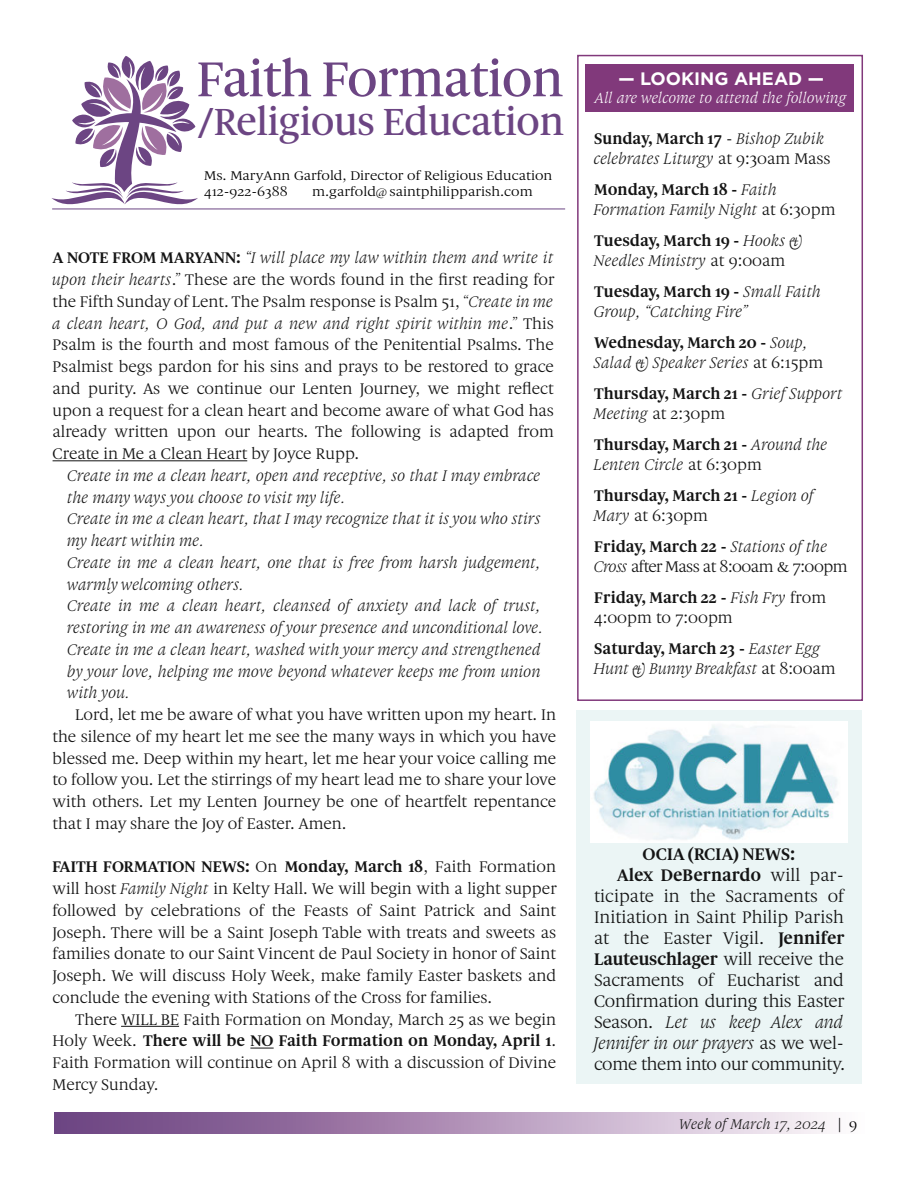
<style>
.page{position:relative;width:918px;height:1188px;background:#fff}
.page>*{position:absolute;margin:0;border:0;box-sizing:border-box;transform-origin:0 0}
.t1{font:500 52.5px "Gauthier FY";letter-spacing:-.02em;color:#6c4583}
.t2{font:500 40.5px "Gauthier FY";letter-spacing:-.015em;color:#6c4583}
.t3{font:18px "Gauthier FY";letter-spacing:-.015em;color:#141414}
.t4{font:700 18px "Gauthier FY";letter-spacing:-.005em;color:#141414}
.t5{font:italic 18px "Gauthier FY";letter-spacing:-.02em;color:#141414}
.t6{font:700 18px "Gotham";color:#fff}
.t7{font:16.5px/21.8px "Gauthier FY";color:#141414;text-align:justify}
.t8{font:italic 16.5px/21.8px "Gauthier FY";color:#141414}
.t9{font:16.5px/19.5px "Gauthier FY";letter-spacing:-.03em;color:#141414}
.t10{font:700 16.5px/19.5px "Gauthier FY";color:#141414}
.t11{font:italic 15.75px "Gauthier FY";color:#fff}
.t12{font:italic 15px "Gauthier FY";color:#141414}
.t13{font:13.5px/16.2px "Gauthier FY";color:#000;scale:1.08 1}
.s1{font-weight:700}
.s2{font-style:italic}
.s3{font-weight:700;font-style:normal}
.s4{font-style:normal}
.s5{font-weight:400;font-style:italic}
.s6{font-weight:400}
.s7{font-style:normal;color:#000}
</style>
<div class="page">
<div style="left:54px;top:1112px;width:810px;height:22px;background:linear-gradient(to right,#653679,#fef7fb)"></div>
<hr style="left:52px;top:209px;width:513px;height:1px;background:#6c4583">
<svg style="left:51px;top:56px;width:147px;height:154px"></svg>
<hr style="left:53px;top:460px;width:194px;height:1px;background:#141414">
<hr style="left:121px;top:1026px;width:58px;height:1px;background:#141414">
<svg style="left:250px;top:1048px;width:24px;height:1px"></svg>
<div style="left:577px;top:710px;width:285px;height:374px;background:#ebf5f5"></div>
<div style="left:577px;top:55px;width:286px;height:646px;border:2px solid #81397b"></div>
<div style="left:586px;top:64px;width:268px;height:47px;background:#81397b"></div>
<img style="left:591px;top:721px;width:256px;height:121px">
<h1 class="t1" style="left:197px;top:47px;width:368px">Faith Formation</h1>
<h2 class="t2" style="left:197px;top:97px;width:369px">/Religious Education</h2>
<p class="t13" style="left:204px;top:167px;width:324px">Ms. MaryAnn Garfold, Director of Religious Education<br>412-922-6388</p>
<p class="t13" style="left:312px;top:183px;width:206px">m.garfold@saintphilipparish.com</p>
<p class="t7" style="left:53px;top:247px;width:504px"><span class="s1">A NOTE FROM MARYANN:</span> “<span class="s2">I will place my law within them and write it upon their hearts</span>.” These are the words found in the first reading for the Fifth Sunday of Lent. The Psalm response is Psalm 51, “<span class="s2">Create in me a clean heart, O God, and put a new and right spirit within me</span>.” This Psalm is the fourth and most famous of the Penitential Psalms. The Psalmist begs pardon for his sins and prays to be restored to grace and purity. As we continue our Lenten Journey, we might reflect upon a request for a clean heart and become aware of what God has already written upon our hearts. The following is adapted from Create in Me a Clean Heart by Joyce Rupp.</p>
<p class="t8" style="left:68px;top:464px;width:478px">Create in me a clean heart, open and receptive, so that I may embrace the many ways you choose to visit my life.<br>Create in me a clean heart, that I may recognize that it is you who stirs my heart within me.<br>Create in me a clean heart, one that is free from harsh judgement, warmly welcoming others.<br>Create in me a clean heart, cleansed of anxiety and lack of trust, restoring in me an awareness of your presence and unconditional love.<br>Create in me a clean heart, washed with your mercy and strengthened by your love, helping me move beyond whatever keeps me from union with you.</p>
<p class="t7" style="left:53px;top:704px;width:505px;text-indent:23px">Lord, let me be aware of what you have written upon my heart. In the silence of my heart let me see the many ways in which you have blessed me. Deep within my heart, let me hear your voice calling me to follow you. Let the stirrings of my heart lead me to share your love with others. Let my Lenten Journey be one of heartfelt repentance that I may share the Joy of Easter. Amen.</p>
<p class="t7" style="left:53px;top:856px;width:506px"><span class="s1">FAITH FORMATION NEWS:</span> On <span class="s1">Monday, March 18</span>, Faith Formation will host <span class="s2">Family Night</span> in Kelty Hall. We will begin with a light supper followed by celebrations of the Feasts of Saint Patrick and Saint Joseph. There will be a Saint Joseph Table with treats and sweets as families donate to our Saint Vincent de Paul Society in honor of Saint Joseph. We will discuss Holy Week, make family Easter baskets and conclude the evening with Stations of the Cross for families.</p>
<p class="t7" style="left:53px;top:1008px;width:505px;text-indent:23px">There WILL BE Faith Formation on Monday, March 25 as we begin Holy Week. <span class="s1">There will be NO Faith Formation on Monday, April 1</span>.<br>Faith Formation will continue on April 8 with a discussion of Divine Mercy Sunday.</p>
<p class="t6" style="left:619px;top:67px;width:207px">— LOOKING AHEAD —</p>
<p class="t11" style="left:595px;top:88px;width:253px">All are welcome to attend the following</p>
<p class="t8" style="left:594px;top:129px;width:238px;line-height:19.5px"><span class="s3">Sunday, March 17</span> <span class="s4">-</span> Bishop Zubik celebrates Liturgy <span class="s4">at 9:30am Mass</span></p>
<p class="t8" style="left:594px;top:180px;width:243px;line-height:19.5px"><span class="s3">Monday, March 18 -</span> Faith<br>Formation Family Night <span class="s4">at 6:30pm</span></p>
<p class="t8" style="left:594px;top:231px;width:210px;line-height:19.5px"><span class="s3">Tuesday, March 19 -</span> Hooks &amp;<br>Needles Ministry <span class="s4">at 9:00am</span></p>
<p class="t8" style="left:594px;top:282px;width:229px;line-height:19.5px"><span class="s3">Tuesday, March 19 -</span> Small Faith<br>Group, “Catching Fire”</p>
<p class="t8" style="left:594px;top:333px;width:231px;line-height:19.5px"><span class="s3">Wednesday, March 20 -</span> Soup,<br>Salad &amp; Speaker Series <span class="s4">at 6:15pm</span></p>
<p class="t8" style="left:594px;top:384px;width:250px;line-height:19.5px"><span class="s3">Thursday, March 21 -</span> Grief Support<br>Meeting <span class="s4">at 2:30pm</span></p>
<p class="t8" style="left:594px;top:435px;width:235px;line-height:19.5px"><span class="s3">Thursday, March 21 -</span> Around the<br>Lenten Circle <span class="s4">at 6:30pm</span></p>
<p class="t10" style="left:594px;top:486px;width:222px">Thursday, March 21 - <span class="s5">Legion of<br>Mary</span> <span class="s6">at 6:30pm</span></p>
<p class="t9" style="left:594px;top:537px;width:255px"><span class="s1">Friday, March 22 -</span> <span class="s2">Stations of the<br>Cross</span> after Mass at 8:00am &amp; 7:00pm</p>
<p class="t7" style="left:594px;top:588px;width:234px;line-height:19.5px"><span class="s1">Friday, March 22 -</span> <span class="s2">Fish Fry</span> from<br>4:00pm to 7:00pm</p>
<p class="t8" style="left:594px;top:639px;width:243px;line-height:19.5px"><span class="s3">Saturday, March 23 -</span> Easter Egg<br>Hunt &amp; Bunny Breakfast <span class="s4">at 8:00am</span></p>
<p class="t4" style="left:643px;top:843px;width:154px">OCIA (RCIA) NEWS:</p>
<p class="t4" style="left:617px;top:864px;width:229px">Alex DeBernardo <span class="s6">will par-</span></p>
<p class="t3" style="left:594px;top:885px;width:251px">ticipate in the Sacraments of</p>
<p class="t3" style="left:594px;top:906px;width:251px">Initiation in Saint Philip Parish</p>
<p class="t3" style="left:594px;top:927px;width:252px">at the Easter Vigil. <span class="s1">Jennifer</span></p>
<p class="t4" style="left:594px;top:948px;width:251px">Lauteuschlager <span class="s6">will receive the</span></p>
<p class="t3" style="left:594px;top:970px;width:251px">Sacraments of Eucharist and</p>
<p class="t3" style="left:594px;top:991px;width:252px">Confirmation during this Easter</p>
<p class="t5" style="left:594px;top:1011px;width:251px"><span class="s4">Season.</span> Let us keep Alex and</p>
<p class="t5" style="left:594px;top:1032px;width:251px">Jennifer in our prayers <span class="s4">as we wel-</span></p>
<p class="t3" style="left:594px;top:1054px;width:253px">come them into our community.</p>
<p class="t12" style="left:679px;top:1114px;width:180px">Week of March 17, 2024 <span class="s7">| 9</span></p>
</div>
